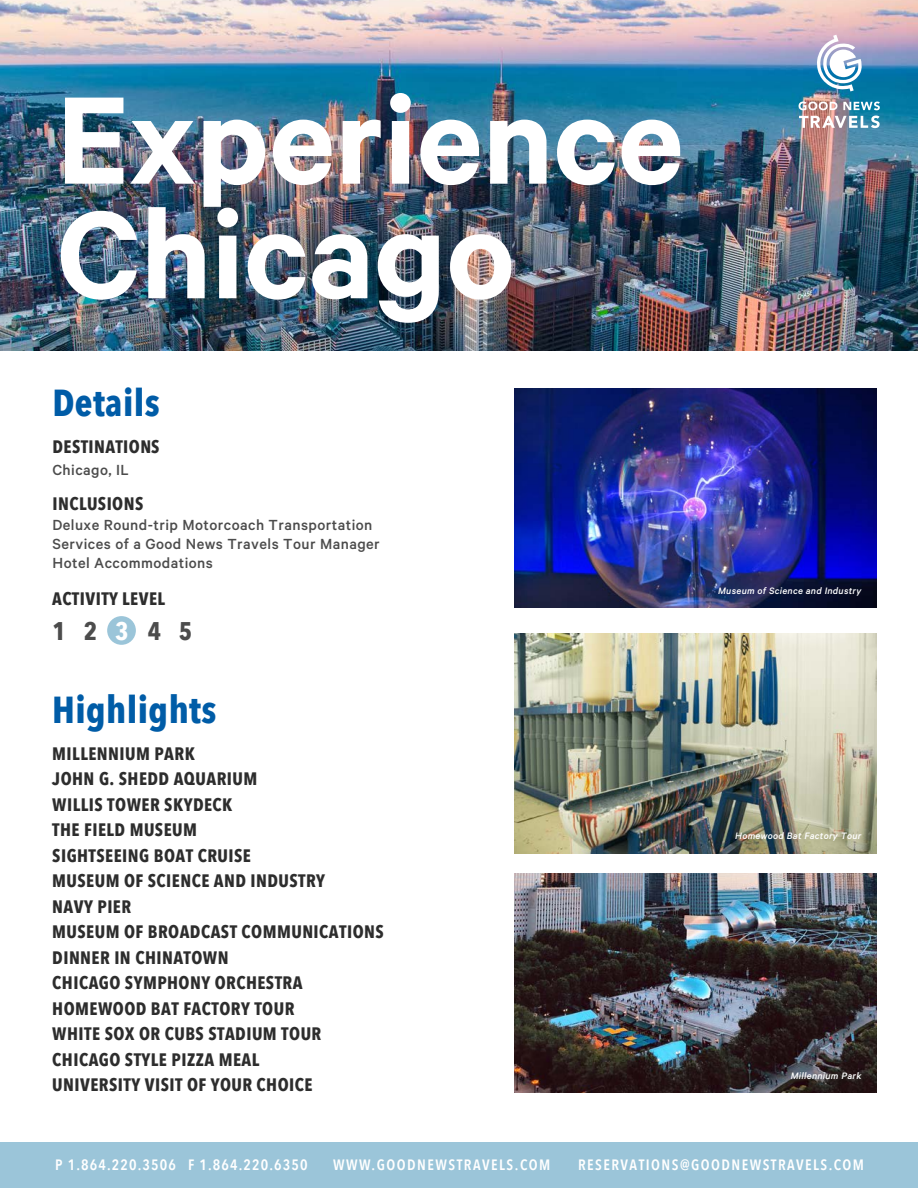
<style>
.page{position:relative;width:918px;height:1188px;background:#fff}
.page>*{position:absolute;margin:0;border:0;box-sizing:border-box;transform-origin:0 0}
.t1{font:600 140.25px/114.6px "Calibre";color:#fff}
.t2{font:700 37.5px "Avenir Next Condensed";letter-spacing:.01em;color:#005ca7}
.t3{font:700 25.5px "Avenir Next Condensed";color:#4c4c4c}
.t4{font:700 18px/25.5px "Avenir Next Condensed";letter-spacing:.025em;color:#2d2d2d}
.t5{font:500 16.5px/18.9px "Calibre";letter-spacing:.025em;color:#4c4c4c}
.t6{font:600 15px "Avenir Next Condensed";letter-spacing:.1em;color:#fff}
.t7{font:600 15px "Avenir Next Condensed";letter-spacing:.075em;color:#fff}
.t8{font:italic 500 10.5px "Calibre";letter-spacing:.025em;color:#fff}
.s1{color:#fff}
</style>
<div class="page">
<img style="left:0;top:0;width:918px;height:350px">
<img style="left:515px;top:633px;width:362px;height:220px">
<img style="left:515px;top:873px;width:362px;height:220px">
<div style="left:107px;top:616px;width:29px;height:29px;background:#9bc5d9;border-radius:50%"></div>
<div style="left:0;top:1142px;width:918px;height:46px;background:#9bc5d9"></div>
<svg style="left:799px;top:102px;width:38px;height:8px"></svg>
<svg style="left:843px;top:102px;width:37px;height:8px"></svg>
<svg style="left:799px;top:116px;width:81px;height:12px"></svg>
<svg style="left:817px;top:35px;width:46px;height:56px"></svg>
<img style="left:515px;top:389px;width:361px;height:219px">
<h1 class="t1" style="left:57px;top:79px;width:628px">Experience<br>Chicago</h1>
<h2 class="t2" style="left:52px;top:380px;width:109px">Details</h2>
<p class="t4" style="left:52px;top:434px;width:109px">DESTINATIONS</p>
<p class="t5" style="left:52px;top:460px;width:78px">Chicago, IL</p>
<p class="t4" style="left:52px;top:490px;width:92px">INCLUSIONS</p>
<p class="t5" style="left:52px;top:515px;width:329px">Deluxe Round-trip Motorcoach Transportation<br>Services of a Good News Travels Tour Manager<br>Hotel Accommodations</p>
<p class="t4" style="left:52px;top:586px;width:114px">ACTIVITY LEVEL</p>
<h3 class="t3" style="left:53px;top:615px;width:141px">1 2 <span class="s1">3</span> 4 5</h3>
<h2 class="t2" style="left:52px;top:687px;width:166px">Highlights</h2>
<p class="t4" style="left:52px;top:741px;width:333px">MILLENNIUM PARK<br>JOHN G. SHEDD AQUARIUM<br>WILLIS TOWER SKYDECK<br>THE FIELD MUSEUM<br>SIGHTSEEING BOAT CRUISE<br>MUSEUM OF SCIENCE AND INDUSTRY<br>NAVY PIER<br>MUSEUM OF BROADCAST COMMUNICATIONS<br>DINNER IN CHINATOWN<br>CHICAGO SYMPHONY ORCHESTRA<br>HOMEWOOD BAT FACTORY TOUR<br>WHITE SOX OR CUBS STADIUM TOUR<br>CHICAGO STYLE PIZZA MEAL<br>UNIVERSITY VISIT OF YOUR CHOICE</p>
<p class="t8" style="left:718px;top:585px;width:145px">Museum of Science and Industry</p>
<p class="t8" style="left:735px;top:830px;width:128px">Homewood Bat Factory Tour</p>
<p class="t8" style="left:791px;top:1070px;width:72px">Millennium Park</p>
<p class="t7" style="left:55px;top:1152px;width:254px">P 1.864.220.3506 F 1.864.220.6350</p>
<p class="t6" style="left:333px;top:1152px;width:219px">WWW.GOODNEWSTRAVELS.COM</p>
<p class="t6" style="left:578px;top:1152px;width:288px">RESERVATIONS@GOODNEWSTRAVELS.COM</p>
</div>
